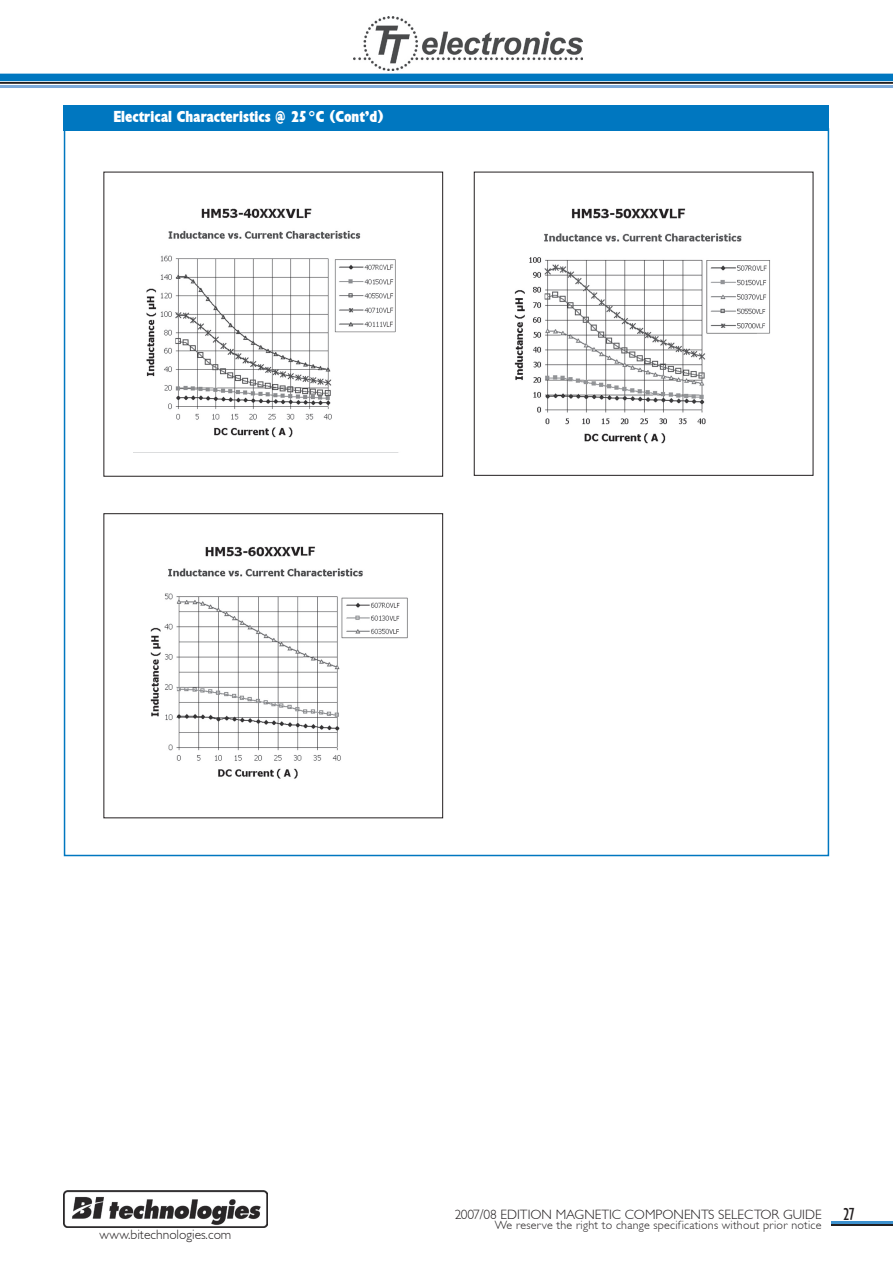
<style>
.page{position:relative;width:893px;height:1263px;background:#fff}
.page>*{position:absolute;margin:0;border:0;box-sizing:border-box;transform-origin:0 0}
.t1{font:18px "Garrison Cond Sans";color:#231f20}
.t2{font:16.5px "Garrison Cond Sans BOLD";color:#fff}
.t3{font:13.5px "Garrison Light Sans";color:#231f20}
.t4{font:12px "Garrison Light Sans";letter-spacing:.02em;color:#231f20}
</style>
<div class="page">
<img style="left:64px;top:1190px;width:203px;height:37px">
<hr style="left:831px;top:1221px;width:62px;height:2px;background:#3d91ce">
<hr style="left:831px;top:1224px;width:62px;height:1px;background:#231f20">
<div style="left:0;top:74px;width:893px;height:7px;background:#0077c0"></div>
<hr style="left:0;top:82px;width:893px;height:2px;background:#231f20">
<img style="left:354px;top:16px;width:229px;height:54px">
<hr style="left:0;top:85px;width:893px;height:3px;background:#7ba9da">
<img style="left:133px;top:208px;width:266px;height:245px">
<img style="left:514px;top:208px;width:256px;height:236px">
<div style="left:103px;top:172px;width:340px;height:305px;border:1px solid #231f20"></div>
<div style="left:474px;top:172px;width:339px;height:304px;border:1px solid #231f20"></div>
<img style="left:150px;top:546px;width:258px;height:233px">
<div style="left:103px;top:513px;width:340px;height:305px;border:1px solid #231f20"></div>
<div style="left:64px;top:105px;width:765px;height:26px;background:#0077c0"></div>
<p class="t2" style="left:113px;top:108px;width:272px">Electrical Characteristics @ 25°C (Cont’d)</p>
<p class="t3" style="left:99px;top:1227px;width:133px">www.bitechnologies.com</p>
<p class="t3" style="left:455px;top:1206px;width:368px">2007/08 EDITION MAGNETIC COMPONENTS SELECTOR GUIDE</p>
<p class="t4" style="left:495px;top:1218px;width:328px">We reserve the right to change specifications without prior notice</p>
<h1 class="t1" style="left:843px;top:1203px;width:13px">27</h1>
</div>
